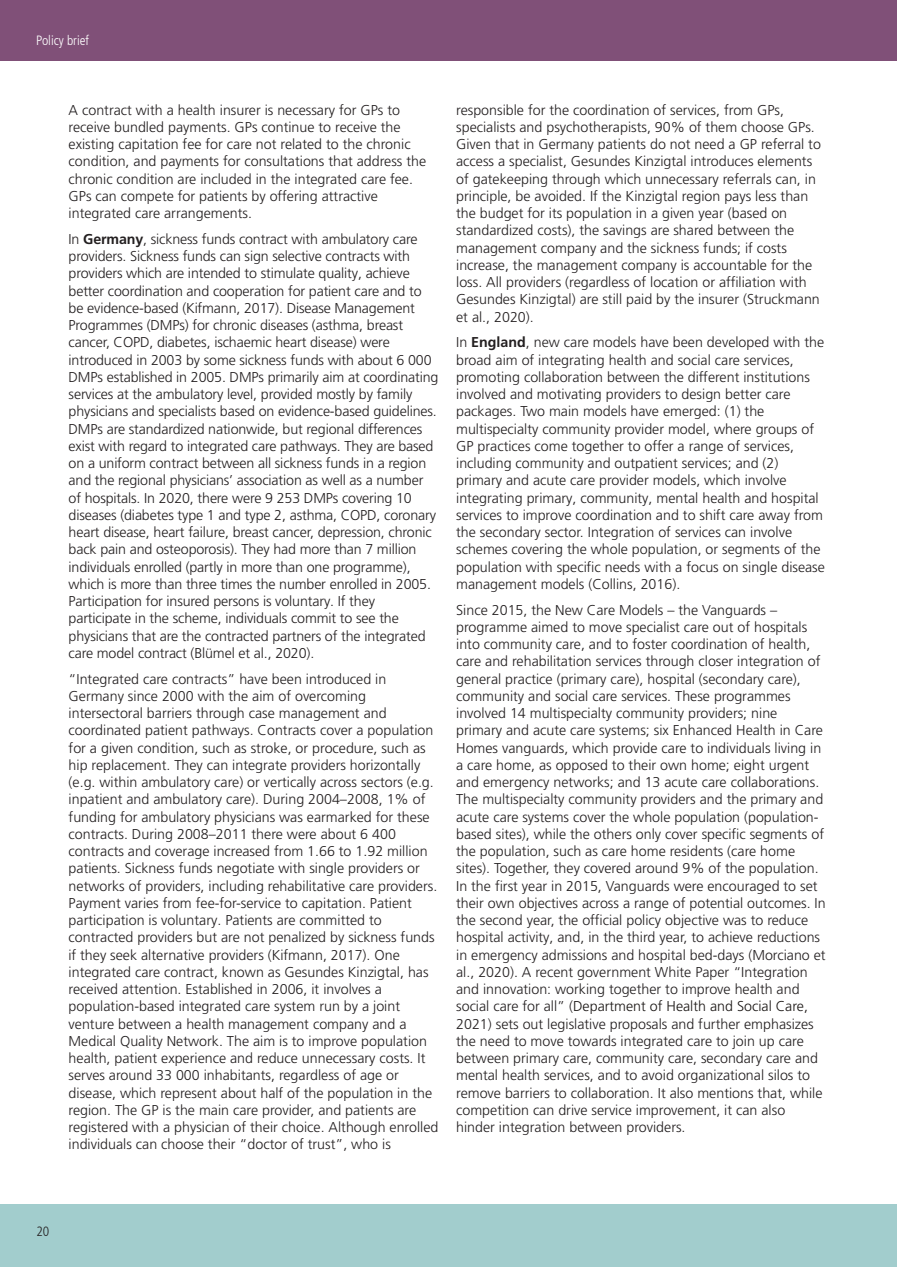
<style>
.page{position:relative;width:897px;height:1267px;background:#fff}
.page>*{position:absolute;margin:0;border:0;box-sizing:border-box;transform-origin:0 0}
.t1{font:300 14.25px/17.2px "Frutiger LT Pro";color:#231f20}
.t2{font:300 condensed 13.5px "Frutiger LT Pro";color:#fff}
.t3{font:300 condensed 13.5px "Frutiger LT Pro";color:#231f20}
.s1{font-weight:700}
.s2{color:#1b1715}
</style>
<div class="page">
<hr style="left:895px;top:0;width:2px;height:61px;background:#805078">
<hr style="left:895px;top:1205px;width:2px;height:62px;background:#a2cdcd">
<div style="left:0;top:0;width:895px;height:61px;background:#805078"></div>
<div style="left:0;top:1205px;width:895px;height:62px;background:#a2cdcd"></div>
<p class="t2" style="left:36px;top:35px;width:54px">Policy brief</p>
<p class="t1" style="left:69px;top:102px;width:359px">A contract with a health insurer is necessary for GPs to receive bundled payments. GPs continue to receive the existing capitation fee for care not related to the chronic condition, and payments for consultations that address the chronic condition are included in the integrated care fee.<br>GPs can compete for patients by offering attractive integrated care arrangements.</p>
<p class="t1" style="left:69px;top:231px;width:371px">In <span class="s1">Germany</span>, sickness funds contract with ambulatory care providers. Sickness funds can sign selective contracts with providers which are intended to stimulate quality, achieve better coordination and cooperation for patient care and to be evidence-based (Kifmann, 2017). Disease Management Programmes (DMPs) for chronic diseases (asthma, breast cancer, COPD, diabetes, ischaemic heart disease) were introduced in 2003 by some sickness funds with about 6 000<br>DMPs established in 2005. DMPs primarily aim at coordinating services at the ambulatory level, provided mostly by family physicians and specialists based on evidence-based guidelines.<br>DMPs are standardized nationwide, but regional differences exist with regard to integrated care pathways. They are based on a uniform contract between all sickness funds in a region and the regional physicians’ association as well as a number of hospitals. In 2020, there were 9 253 DMPs covering 10 diseases (diabetes type 1 and type 2, asthma, COPD, coronary heart disease, heart failure, breast cancer, depression, chronic back pain and osteoporosis). They had more than 7 million individuals enrolled (partly in more than one programme), which is more than three times the number enrolled in 2005.<br>Participation for insured persons is voluntary. If they participate in the scheme, individuals commit to see the physicians that are the contracted partners of the integrated care model contract (Blümel et al., 2020).</p>
<p class="t1" style="left:69px;top:671px;width:371px">“Integrated care contracts” have been introduced in Germany since 2000 with the aim of overcoming intersectoral barriers through case management and coordinated patient pathways. Contracts cover a population for a given condition, such as stroke, or procedure, such as hip replacement. They can integrate providers horizontally (e.g. within ambulatory care) or vertically across sectors (e.g. inpatient and ambulatory care). During 2004–2008, 1% of funding for ambulatory physicians was earmarked for these contracts. During 2008–2011 there were about 6 400 contracts and coverage increased from 1.66 to 1.92 million patients. Sickness funds negotiate with single providers or networks of providers, including rehabilitative care providers.<br>Payment varies from fee-for-service to capitation. Patient participation is voluntary. Patients are committed to contracted providers but are not penalized by sickness funds if they seek alternative providers (Kifmann, 2017). One integrated care contract, known as Gesundes Kinzigtal, has received attention. Established in 2006, it involves a population-based integrated care system run by a joint venture between a health management company and a Medical Quality Network. The aim is to improve population health, patient experience and reduce unnecessary costs. It serves around 33 000 inhabitants, regardless of age or disease, which represent about half of the population in the region. The GP is the main care provider, and patients are registered with a physician of their choice. Although enrolled individuals can choose their “doctor of trust”, who is</p>
<p class="t1" style="left:456px;top:102px;width:366px">responsible for the coordination of services, from GPs, specialists and psychotherapists, 90% of them choose GPs.<br>Given that in Germany patients do not need a GP referral to access a specialist, Gesundes Kinzigtal introduces elements of gatekeeping through which unnecessary referrals can, in principle, be avoided. If the Kinzigtal region pays less than the budget for its population in a given year (based on standardized costs), the savings are shared between the management company and the sickness funds; if costs increase, the management company is accountable for the loss. All providers (regardless of location or affiliation with Gesundes Kinzigtal) are still paid by the insurer (Struckmann et al., 2020).</p>
<p class="t1" style="left:456px;top:335px;width:370px">In <span class="s1">England</span>, new care models have been developed with the broad aim of integrating health and social care services, promoting collaboration between the different institutions involved and motivating providers to design better care packages. Two main models have emerged: (1) the multispecialty community provider model, where groups of GP practices come together to offer a range of services, including community and outpatient services; and (2) primary and acute care provider models, which involve integrating primary, community, mental health and hospital services to improve coordination and to shift care away from the secondary sector. Integration of services can involve schemes covering the whole population, or segments of the population with specific needs with a focus on single disease management models (Collins, 2016).</p>
<p class="t1" style="left:456px;top:602px;width:371px">Since 2015, the New Care Models – the Vanguards – programme aimed to move specialist care out of hospitals into community care, and to foster coordination of health, care and rehabilitation services through closer integration of general practice (primary care), hospital (secondary care), community and social care services. These programmes involved 14 multispecialty community providers; nine primary and acute care systems; six Enhanced Health in Care Homes vanguards, which provide care to individuals living in a care home, as opposed to their own home; eight urgent and emergency networks; and 13 acute care collaborations.<br>The multispecialty community providers and the primary and acute care systems cover the whole population (population&shy;based sites), while the others only cover specific segments of the population, such as care home residents (care home sites). Together, they covered around 9% of the population.<br>In the first year in 2015, Vanguards were encouraged to set their own objectives across a range of potential outcomes. In the second year, the official policy objective was to reduce hospital activity, and, in the third year, to achieve reductions in emergency admissions and hospital bed-days (Morciano et al., 2020). A recent government White Paper “Integration and innovation: working together to improve health and social care for all” (<span class="s2">Department of Health and Social Care, </span>2021) sets out legislative proposals and further emphasizes the need to move towards integrated care to join up care between primary care, community care, secondary care and mental health services, and to avoid organizational silos to remove barriers to collaboration. It also mentions that, while competition can drive service improvement, it can also hinder integration between providers.</p>
<p class="t3" style="left:36px;top:1226px;width:14px">20</p>
</div>
